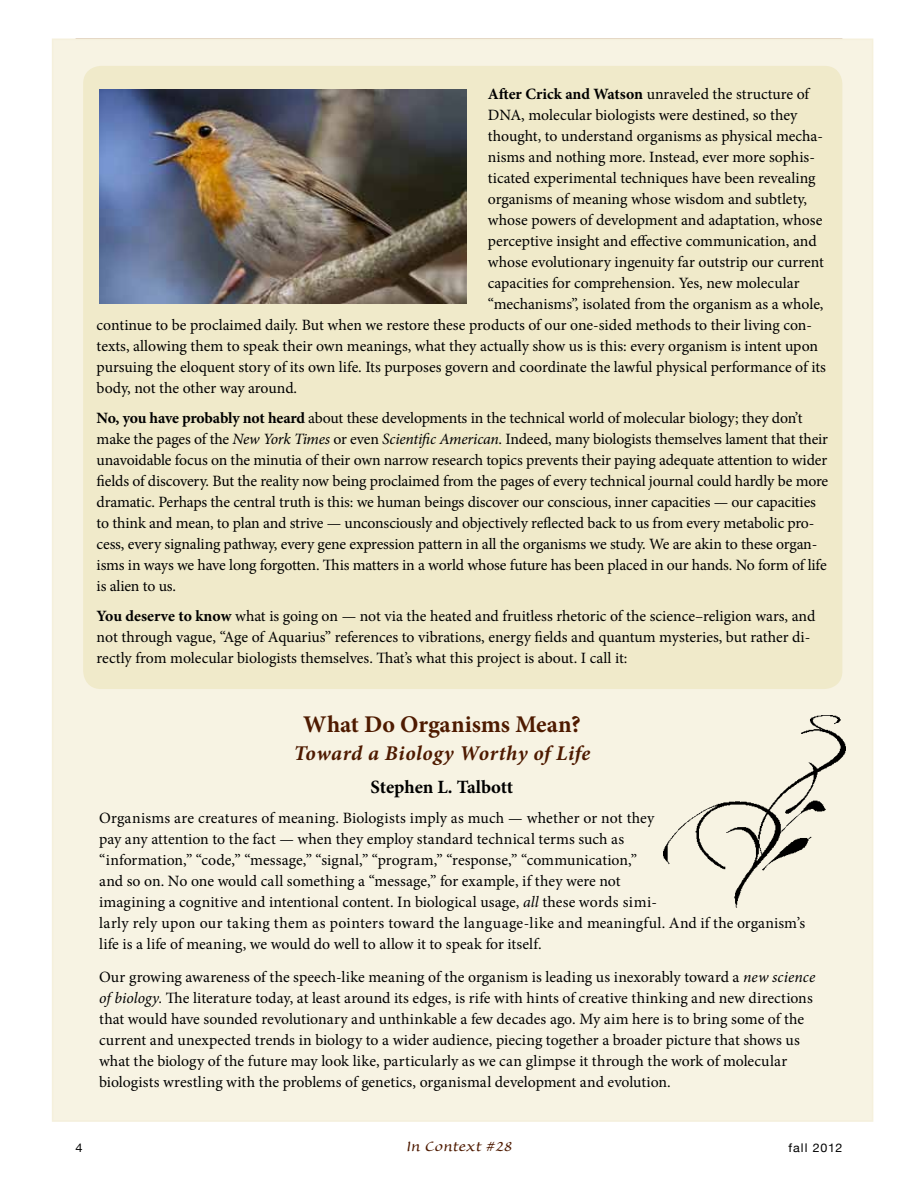
<style>
.page{position:relative;width:918px;height:1188px;background:#fff}
.page>*{position:absolute;margin:0;border:0;box-sizing:border-box;transform-origin:0 0}
.t1{font:700 24px "Minion Pro";letter-spacing:-.005em;color:#4e1a00}
.t2{font:italic 700 21px "Minion Pro";letter-spacing:.025em;color:#4e1a00}
.t3{font:700 18.75px "Minion Pro";letter-spacing:-.005em;color:#000}
.t4{font:18px "Sanvito";color:#4e1a00;scale:1.05 1}
.t5{font:15.75px/21px "Minion Pro";letter-spacing:-.005em;color:#000}
.t6{font:12px "Helvetica Neue";letter-spacing:.075em;color:#000;scale:1.04 1}
.t7{font:12px "Helvetica Neue";letter-spacing:.075em;color:#000;scale:1.07 1}
.s1{font-weight:700}
.s2{font-style:italic}
</style>
<div class="page">
<div style="left:52px;top:39px;width:821px;height:1083px;background:#f7f3e3"></div>
<div style="left:83px;top:66px;width:759px;height:623px;background:#f0eaca;border-radius:18px"></div>
<img style="left:99px;top:90px;width:367px;height:213px">
<img style="left:663px;top:716px;width:183px;height:191px">
<p class="t5" style="left:488px;top:83px;width:323px"><span class="s1">After Crick and Watson</span> unraveled the structure of</p>
<p class="t5" style="left:488px;top:104px;width:311px">DNA, molecular biologists were destined, so they</p>
<p class="t5" style="left:488px;top:125px;width:337px">thought, to understand organisms as physical mecha-</p>
<p class="t5" style="left:488px;top:146px;width:329px">nisms and nothing more. Instead, ever more sophis-</p>
<p class="t5" style="left:488px;top:167px;width:329px">ticated experimental techniques have been revealing</p>
<p class="t5" style="left:488px;top:188px;width:321px">organisms of meaning whose wisdom and subtlety,</p>
<p class="t5" style="left:488px;top:209px;width:336px">whose powers of development and adaptation, whose</p>
<p class="t5" style="left:488px;top:230px;width:330px">perceptive insight and effective communication, and</p>
<p class="t5" style="left:488px;top:251px;width:337px">whose evolutionary ingenuity far outstrip our current</p>
<p class="t5" style="left:488px;top:272px;width:313px">capacities for comprehension. Yes, new molecular</p>
<p class="t5" style="left:488px;top:293px;width:337px">“mechanisms”, isolated from the organism as a whole,</p>
<p class="t5" style="left:97px;top:314px;width:717px">continue to be proclaimed daily. But when we restore these products of our one-sided methods to their living con-</p>
<p class="t5" style="left:97px;top:335px;width:723px">texts, allowing them to speak their own meanings, what they actually show us is this: every organism is intent upon</p>
<p class="t5" style="left:97px;top:356px;width:731px">pursuing the eloquent story of its own life. Its purposes govern and coordinate the lawful physical performance of its</p>
<p class="t5" style="left:97px;top:377px;width:202px">body, not the other way around.</p>
<p class="t5" style="left:97px;top:407px;width:733px"><span class="s1">No, you have probably not heard</span> about these developments in the technical world of molecular biology; they don’t make the pages of the <span class="s2">New York Times</span> or even <span class="s2">Scientific American</span>. Indeed, many biologists themselves lament that their unavoidable focus on the minutia of their own narrow research topics prevents their paying adequate attention to wider fields of discovery. But the reality now being proclaimed from the pages of every technical journal could hardly be more dramatic. Perhaps the central truth is this: we human beings discover our conscious, inner capacities — our capacities to think and mean, to plan and strive — unconsciously and objectively reflected back to us from every metabolic pro&shy;cess, every signaling pathway, every gene expression pattern in all the organisms we study. We are akin to these organ&shy;isms in ways we have long forgotten. This matters in a world whose future has been placed in our hands. No form of life is alien to us.</p>
<p class="t5" style="left:97px;top:605px;width:720px"><span class="s1">You deserve to know</span> what is going on — not via the heated and fruitless rhetoric of the science–religion wars, and not through vague, “Age of Aquarius” references to vibrations, energy fields and quantum mysteries, but rather di&shy;rectly from molecular biologists themselves. That’s what this project is about. I call it:</p>
<h1 class="t1" style="left:303px;top:707px;width:279px">What Do Organisms Mean?</h1>
<h2 class="t2" style="left:294px;top:738px;width:298px">Toward a Biology Worthy of Life</h2>
<p class="t3" style="left:371px;top:774px;width:144px">Stephen L. Talbott</p>
<p class="t5" style="left:99px;top:808px;width:708px">Organisms are creatures of meaning. Biologists imply as much — whether or not they<br>pay any attention to the fact — when they employ standard technical terms such as<br>“information,” “code,” “message,” “signal,” “program,” “response,” “communication,”<br>and so on. No one would call something a “message,” for example, if they were not<br>imagining a cognitive and intentional content. In biological usage, <span class="s2">all</span> these words simi-<br>larly rely upon our taking them as pointers toward the language-like and meaningful. And if the organism’s life is a life of meaning, we would do well to allow it to speak for itself.</p>
<p class="t5" style="left:99px;top:967px;width:718px">Our growing awareness of the speech-like meaning of the organism is leading us inexorably toward a <span class="s2">new science of biology.</span> The literature today, at least around its edges, is rife with hints of creative thinking and new directions that would have sounded revolutionary and unthinkable a few decades ago. My aim here is to bring some of the current and unexpected trends in biology to a wider audience, piecing together a broader picture that shows us what the biology of the future may look like, particularly as we can glimpse it through the work of molecular biologists wrestling with the problems of genetics, organismal development and evolution.</p>
<p class="t7" style="left:76px;top:1137px;width:8px">4</p>
<p class="t4" style="left:406px;top:1138px;width:104px">In Context #28</p>
<p class="t6" style="left:788px;top:1137px;width:53px">fall 2012</p>
</div>
